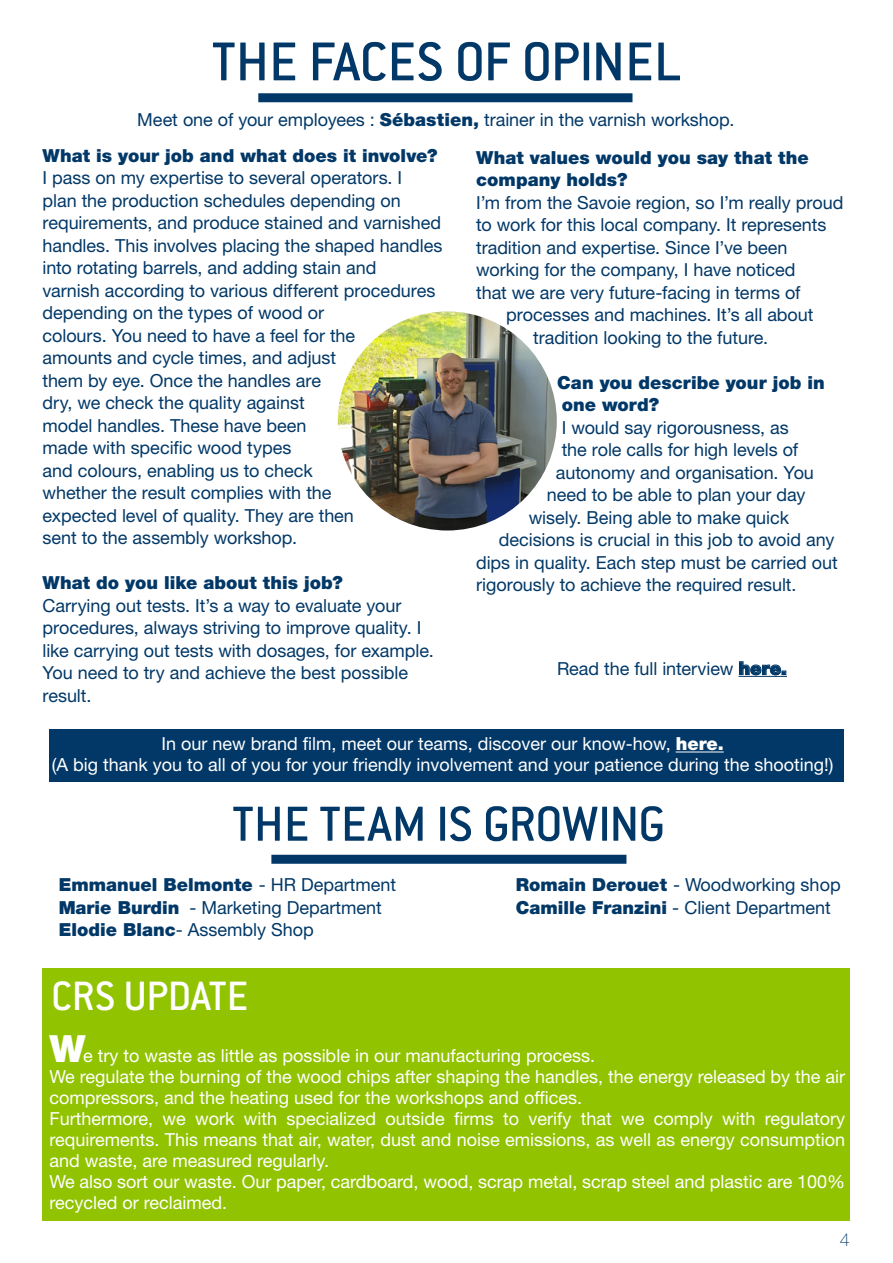
<style>
.page{position:relative;width:893px;height:1263px;background:#fff}
.page>*{position:absolute;margin:0;border:0;box-sizing:border-box;transform-origin:0 0}
.t1{font:500 60px "Conduit ITC Std";letter-spacing:-.005em;color:#023867}
.t2{font:500 54px "Conduit ITC Std";letter-spacing:-.005em;color:#023867}
.t3{font:500 45px "Conduit ITC Std";color:#fff}
.t4{font:18px/22.5px "Helvetica Neue LT Std";letter-spacing:-.005em;color:#023867}
.t5{font:18px/21px "Helvetica Neue LT Std";color:#fff}
.t6{font:900 18px/22.5px "Helvetica Neue LT Std";color:#023867}
.t7{font:100 18px "Helvetica Neue LT Std";color:#023867}
.s1{font-weight:900}
.s2{font-weight:900;font-size:37.5px}
</style>
<div class="page">
<div style="left:43px;top:968px;width:807px;height:252px;background:#91c300"></div>
<img style="left:338px;top:311px;width:219px;height:219px;border-radius:109px">
<div style="left:258px;top:93px;width:374px;height:9px;background:#023867"></div>
<div style="left:271px;top:855px;width:355px;height:9px;background:#023867"></div>
<hr style="left:738px;top:676px;width:49px;height:1px;background:#023867">
<div style="left:49px;top:729px;width:795px;height:53px;background:#023867"></div>
<hr style="left:676px;top:751px;width:48px;height:1px;background:#fff">
<h1 class="t1" style="left:212px;top:25px;width:471px">THE FACES OF OPINEL</h1>
<p class="t4" style="left:43px;top:102px;width:693px;line-height:35.5px;text-indent:95px">Meet one of your employees : <span class="s1">Sébastien,</span> trainer in the varnish workshop.<br><span class="s1">What is your job and what does it involve?</span></p>
<p class="t4" style="left:43px;top:166px;width:401px">I pass on my expertise to several operators. I<br>plan the production schedules depending on requirements, and produce stained and varnished handles. This involves placing the shaped handles into rotating barrels, and adding stain and<br>varnish according to various different procedures depending on the types of wood or<br>colours. You need to have a feel for the<br>amounts and cycle times, and adjust<br>them by eye. Once the handles are<br>dry, we check the quality against<br>model handles. These have been<br>made with specific wood types<br>and colours, enabling us to check<br>whether the result complies with the<br>expected level of quality. They are then<br>sent to the assembly workshop.</p>
<p class="t6" style="left:43px;top:571px;width:302px">What do you like about this job?</p>
<p class="t4" style="left:43px;top:594px;width:393px">Carrying out tests. It’s a way to evaluate your procedures, always striving to improve quality. I like carrying out tests with dosages, for example.<br>You need to try and achieve the best possible result.</p>
<p class="t6" style="left:476px;top:146px;width:334px">What values would you say that the company holds?</p>
<p class="t4" style="left:476px;top:191px;width:369px">I’m from the Savoie region, so I’m really proud</p>
<p class="t4" style="left:476px;top:213px;width:352px">to work for this local company. It represents</p>
<p class="t4" style="left:476px;top:236px;width:313px">tradition and expertise. Since I’ve been</p>
<p class="t4" style="left:476px;top:258px;width:321px">working for the company, I have noticed</p>
<p class="t4" style="left:476px;top:281px;width:326px">that we are very future-facing in terms of</p>
<p class="t4" style="left:506px;top:303px;width:309px">processes and machines. It’s all about</p>
<p class="t4" style="left:533px;top:326px;width:237px">tradition looking to the future.</p>
<p class="t6" style="left:557px;top:371px;width:269px">Can you describe your job in one word?</p>
<p class="t4" style="left:562px;top:416px;width:229px">I would say rigorousness, as</p>
<p class="t4" style="left:562px;top:438px;width:238px">the role calls for high levels of</p>
<p class="t4" style="left:556px;top:461px;width:260px">autonomy and organisation. You</p>
<p class="t4" style="left:547px;top:483px;width:260px">need to be able to plan your day</p>
<p class="t4" style="left:529px;top:506px;width:262px">wisely. Being able to make quick</p>
<p class="t4" style="left:499px;top:528px;width:337px">decisions is crucial in this job to avoid any</p>
<p class="t4" style="left:476px;top:551px;width:363px">dips in quality. Each step must be carried out</p>
<p class="t4" style="left:476px;top:573px;width:322px">rigorously to achieve the required result.</p>
<p class="t4" style="left:557px;top:657px;width:231px">Read the full interview <span class="s1">here.</span></p>
<p class="t5" style="left:52px;top:733px;width:783px;text-align:center">In our new brand film, meet our teams, discover our know-how, <span class="s1">here.<br></span>(A big thank you to all of you for your friendly involvement and your patience during the shooting!)</p>
<h2 class="t2" style="left:232px;top:791px;width:435px">THE TEAM IS GROWING</h2>
<p class="t4" style="left:59px;top:873px;width:339px"><span class="s1">Emmanuel Belmonte</span> - HR Department<br><span class="s1">Marie Burdin</span> - Marketing Department<br><span class="s1">Elodie Blanc</span>- Assembly Shop</p>
<p class="t4" style="left:516px;top:873px;width:326px"><span class="s1">Romain Derouet</span> - Woodworking shop<br><span class="s1">Camille Franzini</span> - Client Department</p>
<h3 class="t3" style="left:51px;top:968px;width:199px">CRS UPDATE</h3>
<p class="t5" style="left:49px;top:1045px;width:797px"><span class="s2">W</span>e try to waste as little as possible in our manufacturing process.<br>We regulate the burning of the wood chips after shaping the handles, the energy released by the air compressors, and the heating used for the workshops and offices.<br>Furthermore, we work with specialized outside firms to verify that we comply with regulatory requirements. This means that air, water, dust and noise emissions, as well as energy consumption and waste, are measured regularly.<br>We also sort our waste. Our paper, cardboard, wood, scrap metal, scrap steel and plastic are 100% recycled or reclaimed.</p>
<p class="t7" style="left:840px;top:1229px;width:12px">4</p>
</div>
